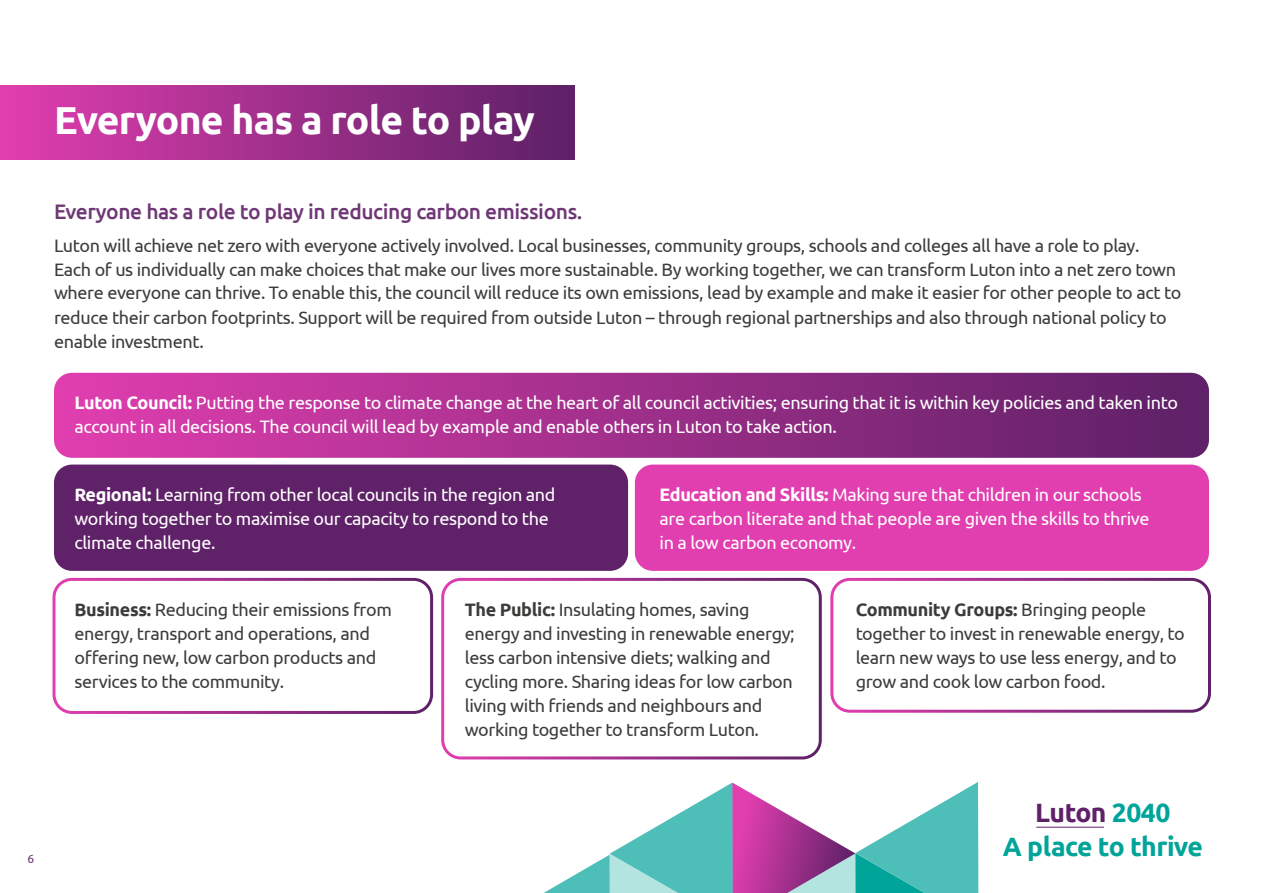
<style>
.page{position:relative;width:1263px;height:893px;background:#fff}
.page>*{position:absolute;margin:0;border:0;box-sizing:border-box;transform-origin:0 0}
.t1{font:700 39px "Ubuntu";letter-spacing:-.02em;color:#fff}
.t2{font:700 26.55px "Ubuntu";letter-spacing:-.02em;color:#00a499}
.t3{font:700 26.55px "Ubuntu";letter-spacing:-.02em;color:#5f2167}
.t4{font:500 21px "Ubuntu";letter-spacing:-.02em;color:#6f3776}
.t5{font:18px/24px "Ubuntu";letter-spacing:-.02em;color:#3c3c3b}
.t6{font:18px/24px "Ubuntu";letter-spacing:-.02em;color:#fff}
.t7{font:12px "Ubuntu";color:#6f3776}
.s1{font-weight:700}
.s2{color:#00a499}
</style>
<div class="page">
<hr style="left:1036px;top:827px;width:68px;height:1px;background:#5f2167">
<div style="left:0;top:85px;width:574px;height:75px;background:linear-gradient(to right,#e13eaf,#5d2166)"></div>
<svg style="left:54px;top:373px;width:1155px;height:85px;background:#9f308b"></svg>
<div style="left:54px;top:465px;width:574px;height:106px;background:#5f2167;border-radius:18px"></div>
<div style="left:52px;top:578px;width:381px;height:136px;border:3px solid #fff;border-radius:18px"></div>
<div style="left:635px;top:465px;width:574px;height:106px;background:#e13eaf;border-radius:18px"></div>
<div style="left:441px;top:578px;width:381px;height:181px;border:3px solid #fff;border-radius:18px"></div>
<div style="left:830px;top:578px;width:381px;height:135px;border:3px solid #fff;border-radius:18px"></div>
<svg style="left:544px;top:782px;width:434px;height:111px"></svg>
<p class="t1" style="left:54px;top:96px;width:482px">Everyone has a role to play</p>
<p class="t4" style="left:54px;top:198px;width:530px">Everyone has a role to play in reducing carbon emissions.</p>
<p class="t5" style="left:54px;top:233px;width:1129px">Luton will achieve net zero with everyone actively involved. Local businesses, community groups, schools and colleges all have a role to play.<br>Each of us individually can make choices that make our lives more sustainable. By working together, we can transform Luton into a net zero town where everyone can thrive. To enable this, the council will reduce its own emissions, lead by example and make it easier for other people to act to reduce their carbon footprints. Support will be required from outside Luton – through regional partnerships and also through national policy to enable investment.</p>
<p class="t6" style="left:74px;top:390px;width:1105px"><span class="s1">Luton Council:</span> Putting the response to climate change at the heart of all council activities; ensuring that it is within key policies and taken into account in all decisions. The council will lead by example and enable others in Luton to take action.</p>
<p class="t6" style="left:74px;top:482px;width:483px"><span class="s1">Regional:</span> Learning from other local councils in the region and working together to maximise our capacity to respond to the climate challenge.</p>
<p class="t6" style="left:659px;top:482px;width:491px"><span class="s1">Education and Skills:</span> Making sure that children in our schools are carbon literate and that people are given the skills to thrive in a low carbon economy.</p>
<p class="t5" style="left:74px;top:597px;width:319px"><span class="s1">Business:</span> Reducing their emissions from energy, transport and operations, and offering new, low carbon products and services to the community.</p>
<p class="t5" style="left:465px;top:597px;width:331px"><span class="s1">The Public:</span> Insulating homes, saving energy and investing in renewable energy; less carbon intensive diets; walking and cycling more. Sharing ideas for low carbon living with friends and neighbours and working together to transform Luton.</p>
<p class="t5" style="left:856px;top:597px;width:331px"><span class="s1">Community Groups:</span> Bringing people together to invest in renewable energy, to learn new ways to use less energy, and to grow and cook low carbon food.</p>
<p class="t7" style="left:28px;top:851px;width:8px">6</p>
<h2 class="t3" style="left:1035px;top:796px;width:137px">Luton <span class="s2">2040</span></h2>
<h2 class="t2" style="left:1003px;top:831px;width:201px">A place to thrive</h2>
</div>
